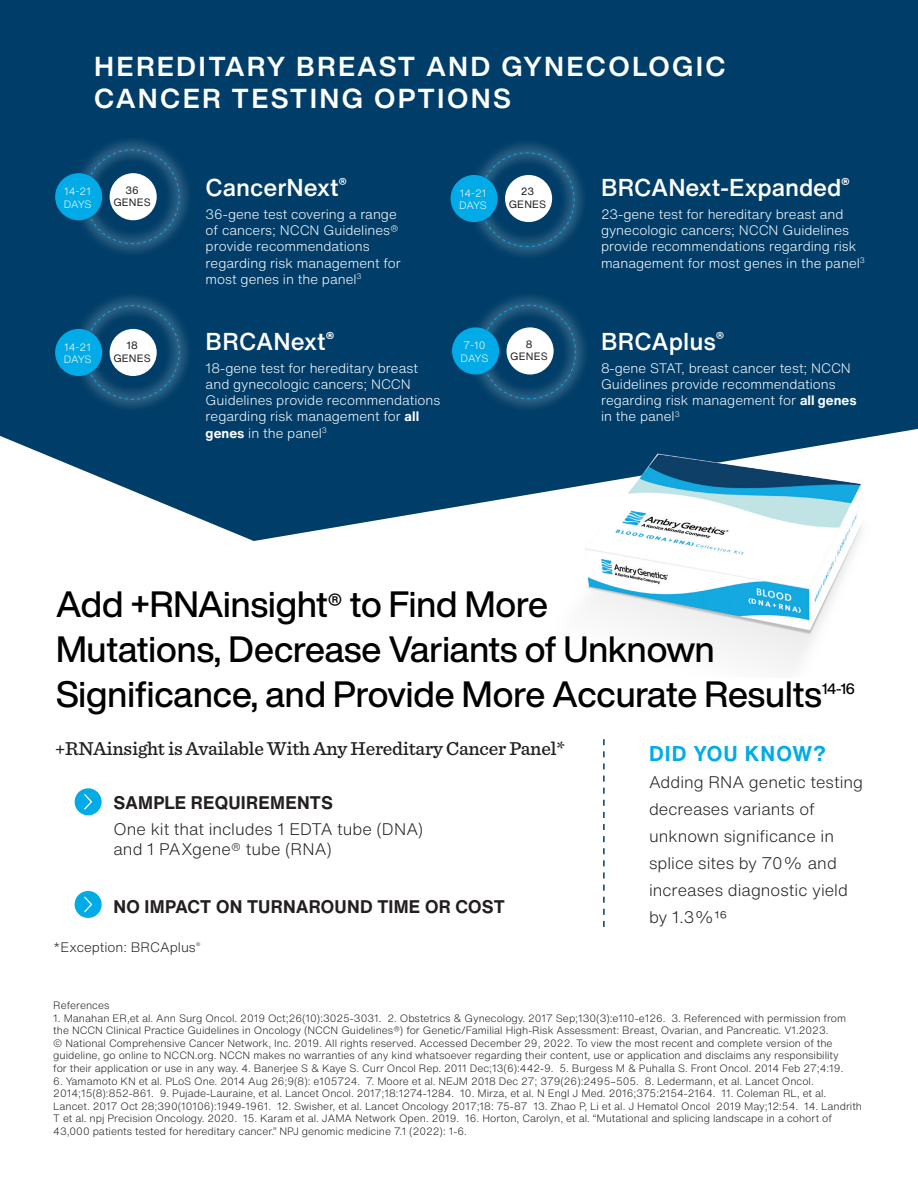
<style>
.page{position:relative;width:918px;height:1188px;background:#fff}
.page>*{position:absolute;margin:0;border:0;box-sizing:border-box;transform-origin:0 0}
.t1{font:500 36px/45px "Helvetica Now Display";color:#000}
.t2{font:700 27px/32.4px "Helvetica Now Display";letter-spacing:.11em;color:#fff}
.t3{font:500 24px "Helvetica Now Text";color:#fff}
.t4{font:700 21px "Helvetica Now Text";letter-spacing:.05em;color:#00abe7}
.t5{font:500 19.5px "Sentinel";letter-spacing:-.01em;color:#231f20}
.Titles{font:700 18px "Helvetica Now Text";letter-spacing:.01em;color:#231f20}
.Titles-2{font:300 16.5px/27px "Helvetica Now Text";color:#231f20}
.t6{font:500 14.85px "Helvetica Now Display";color:#000}
.t7{font:300 13.5px/16.2px "Helvetica Now Text";color:#fff}
.t8{font:300 13.5px "Helvetica Now Text";color:#231f20}
.t9{font:300 10.5px/12.6px "Helvetica Now Text";color:#231f20}
.t10{font:300 10.5px "Helvetica Now Text";letter-spacing:-.03em;color:#fff}
.t11{font:10.5px/12.6px "Helvetica Now Text";letter-spacing:.01em;color:#231f20;text-align:center}
.s1{font-weight:700}
.s2{font-size:25.5px}
</style>
<div class="page">
<div style="left:0;top:0;width:918px;height:541px;background:#003e69"></div>
<svg style="left:603px;top:739px;width:2px;height:188px"></svg>
<div style="left:88px;top:152px;width:110px;height:110px;background:#003e69"></div>
<svg style="left:73px;top:137px;width:119px;height:119px"></svg>
<svg style="left:85px;top:149px;width:95px;height:95px"></svg>
<div style="left:483px;top:155px;width:110px;height:110px;background:#003e69"></div>
<svg style="left:468px;top:140px;width:119px;height:119px"></svg>
<svg style="left:480px;top:152px;width:95px;height:95px"></svg>
<div style="left:484px;top:308px;width:110px;height:110px;background:#003e69"></div>
<svg style="left:469px;top:292px;width:119px;height:120px"></svg>
<svg style="left:481px;top:304px;width:95px;height:96px"></svg>
<div style="left:88px;top:308px;width:110px;height:110px;background:#003e69"></div>
<svg style="left:73px;top:293px;width:119px;height:119px"></svg>
<svg style="left:85px;top:305px;width:95px;height:95px"></svg>
<div style="left:55px;top:329px;width:47px;height:47px;background:#00abe7;border-radius:50%"></div>
<div style="left:110px;top:329px;width:47px;height:47px;background:#fff;border-radius:50%"></div>
<div style="left:55px;top:173px;width:47px;height:47px;background:#00abe7;border-radius:50%"></div>
<div style="left:110px;top:173px;width:47px;height:47px;background:#fff;border-radius:50%"></div>
<div style="left:451px;top:175px;width:47px;height:47px;background:#00abe7;border-radius:50%"></div>
<div style="left:505px;top:175px;width:47px;height:47px;background:#fff;border-radius:50%"></div>
<div style="left:452px;top:327px;width:47px;height:48px;background:#00abe7;border-radius:50%"></div>
<div style="left:507px;top:327px;width:47px;height:48px;background:#fff;border-radius:50%"></div>
<div style="left:75px;top:788px;width:27px;height:27px;background:#00abe7;border-radius:50%"></div>
<svg style="left:84px;top:794px;width:8px;height:16px"></svg>
<div style="left:75px;top:891px;width:27px;height:27px;background:#00abe7;border-radius:50%"></div>
<svg style="left:84px;top:897px;width:8px;height:15px"></svg>
<img style="left:550px;top:426px;width:332px;height:242px">
<p class="t2" style="left:95px;top:50px;width:632px">HEREDITARY BREAST AND GYNECOLOGIC<br>CANCER TESTING OPTIONS</p>
<p class="t10" style="left:64px;top:184px;width:28px">14-21</p>
<p class="t10" style="left:64px;top:197px;width:29px">DAYS</p>
<p class="t10" style="left:64px;top:340px;width:28px">14-21</p>
<p class="t10" style="left:64px;top:352px;width:29px">DAYS</p>
<p class="t3" style="left:206px;top:169px;width:143px">CancerNext<sup>®</sup></p>
<p class="t7" style="left:206px;top:206px;width:197px">36-gene test covering a range of cancers; NCCN Guidelines® provide recommendations regarding risk management for most genes in the panel<sup>3</sup></p>
<p class="t11" style="left:113px;top:183px;width:39px">36<br>GENES</p>
<p class="t10" style="left:460px;top:186px;width:28px">14-21</p>
<p class="t10" style="left:459px;top:199px;width:29px">DAYS</p>
<p class="t11" style="left:113px;top:339px;width:39px">18<br>GENES</p>
<p class="t3" style="left:206px;top:323px;width:130px">BRCANext<sup>®</sup></p>
<p class="t7" style="left:206px;top:360px;width:236px">18-gene test for hereditary breast and gynecologic cancers; NCCN<br>Guidelines provide recommendations regarding risk management for <span class="s1">all genes</span> in the panel<sup>3</sup></p>
<p class="t10" style="left:464px;top:338px;width:24px">7-10</p>
<p class="t10" style="left:461px;top:351px;width:29px">DAYS</p>
<p class="t11" style="left:509px;top:185px;width:39px">23<br>GENES</p>
<p class="t11" style="left:510px;top:337px;width:39px">8<br>GENES</p>
<p class="t3" style="left:601px;top:169px;width:250px">BRCANext-Expanded<sup>®</sup></p>
<p class="t7" style="left:601px;top:206px;width:265px">23-gene test for hereditary breast and gynecologic cancers; NCCN Guidelines provide recommendations regarding risk management for most genes in the panel<sup>3</sup></p>
<p class="t3" style="left:601px;top:323px;width:125px">BRCAplus<sup>®</sup></p>
<p class="t7" style="left:601px;top:360px;width:257px">8-gene STAT, breast cancer test; NCCN<br>Guidelines provide recommendations regarding risk management for <span class="s1">all genes </span>in the panel<sup>3</sup></p>
<p class="t1" style="left:56px;top:582px;width:767px">Add +RNAinsight<span class="s2">®</span> to Find More<br>Mutations, Decrease Variants of Unknown<br>Significance, and Provide More Accurate Results</p>
<p class="t6" style="left:822px;top:678px;width:35px">14-16</p>
<p class="t5" style="left:55px;top:733px;width:511px">+RNAinsight is Available With Any Hereditary Cancer Panel*</p>
<p class="Titles" style="left:113px;top:790px;width:221px">SAMPLE REQUIREMENTS</p>
<p class="Titles-2" style="left:113px;top:819px;width:311px;line-height:19.8px">One kit that includes 1 EDTA tube (DNA) and 1 PAXgene® tube (RNA)</p>
<p class="Titles" style="left:113px;top:894px;width:393px">NO IMPACT ON TURNAROUND TIME OR COST</p>
<p class="t8" style="left:53px;top:938px;width:149px">*Exception: BRCAplus<sup>®</sup></p>
<p class="t4" style="left:649px;top:739px;width:178px">DID YOU KNOW?</p>
<p class="Titles-2" style="left:649px;top:768px;width:216px">Adding RNA genetic testing decreases variants of unknown significance in splice sites by 70% and increases diagnostic yield by 1.3%16</p>
<p class="t9" style="left:53px;top:999px;width:58px">References</p>
<p class="t9" style="left:53px;top:1012px;width:794px">1. Manahan ER,et al. Ann Surg Oncol. 2019 Oct;26(10):3025-3031. 2. Obstetrics &amp; Gynecology. 2017 Sep;130(3):e110-e126. 3. Referenced with permission from the NCCN Clinical Practice Guidelines in Oncology (NCCN Guidelines®️) for Genetic/Familial High-Risk Assessment: Breast, Ovarian, and Pancreatic. V1.2023.<br>©️ National Comprehensive Cancer Network, Inc. 2019. All rights reserved. Accessed December 29, 2022. To view the most recent and complete version of the guideline, go online to NCCN.org. NCCN makes no warranties of any kind whatsoever regarding their content, use or application and disclaims any responsibility for their application or use in any way. 4. Banerjee S &amp; Kaye S. Curr Oncol Rep. 2011 Dec;13(6):442-9. 5. Burgess M &amp; Puhalla S. Front Oncol. 2014 Feb 27;4:19.</p>
<p class="t9" style="left:53px;top:1075px;width:810px">6. Yamamoto KN et al. PLoS One. 2014 Aug 26;9(8): e105724. 7. Moore et al. NEJM 2018 Dec 27; 379(26):2495–505. 8. Ledermann, et al. Lancet Oncol.<br>2014;15(8):852-861. 9. Pujade-Lauraine, et al. Lancet Oncol. 2017;18:1274-1284. 10. Mirza, et al. N Engl J Med. 2016;375:2154-2164. 11. Coleman RL, et al.<br>Lancet. 2017 Oct 28;390(10106):1949-1961. 12. Swisher, et al. Lancet Oncology 2017;18: 75-87 13. Zhao P, Li et al. J Hematol Oncol 2019 May;12:54. 14. Landrith T et al. npj Precision Oncology. 2020. 15. Karam et al. JAMA Network Open. 2019. 16. Horton, Carolyn, et al. “Mutational and splicing landscape in a cohort of 43,000 patients tested for hereditary cancer.” NPJ genomic medicine 7.1 (2022): 1-6.</p>
</div>
